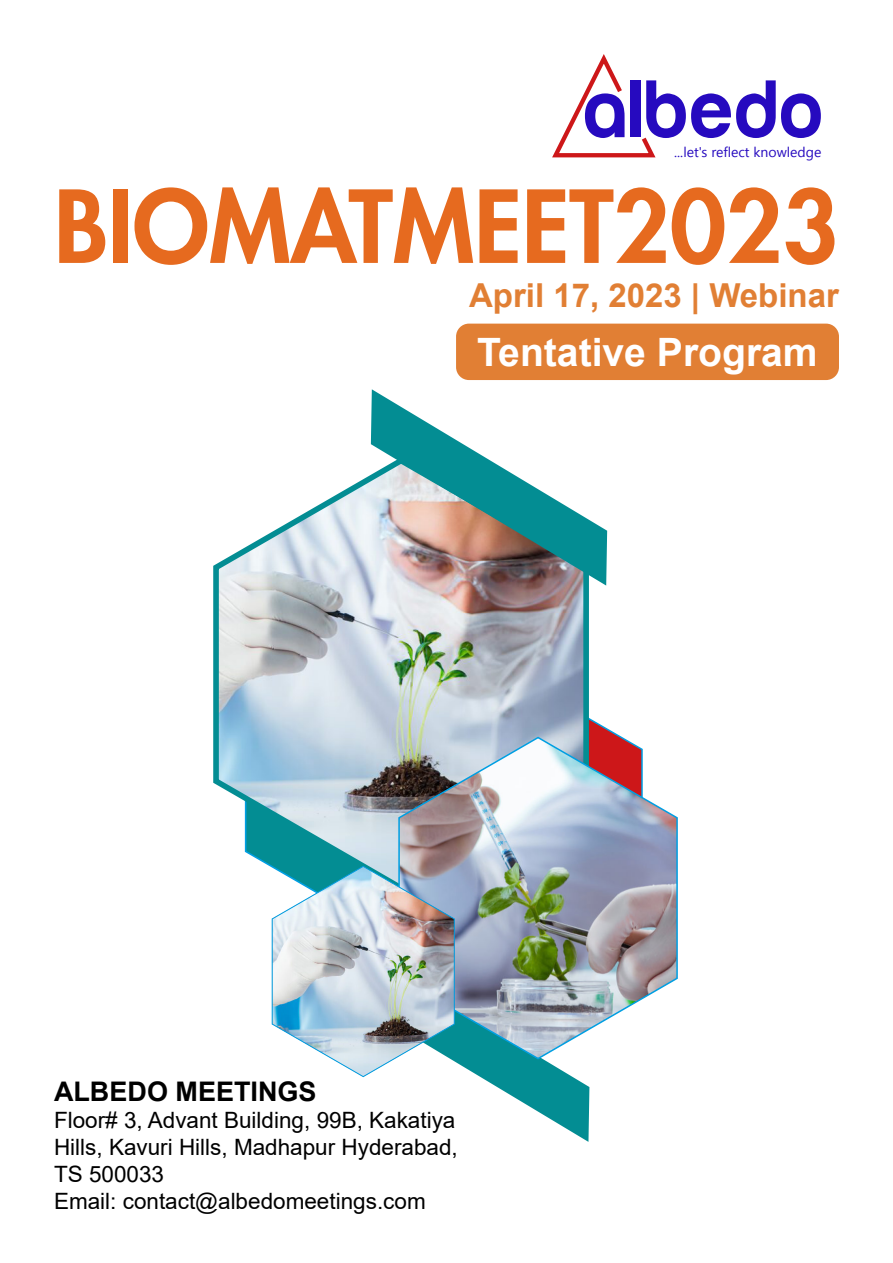
<style>
.page{position:relative;width:893px;height:1263px;background:#fff}
.page>*{position:absolute;margin:0;border:0;box-sizing:border-box;transform-origin:0 0}
.t1{font:800 97.5px "Futura";color:#e66a1f}
.t2{font:500 84.15px "Run";color:#260abf}
.t3{font:700 39.15px "Arial";color:#fff}
.t4{font:700 33px "Arial";color:#e17f34}
.t5{font:700 27px "Arial";color:#000}
.t6{font:22.5px/27px "Arial";color:#000}
.t7{font:13.95px "Segoe UI Emoji";color:#260abf}
</style>
<div class="page">
<svg style="left:456px;top:1060px;width:133px;height:82px"></svg>
<img style="left:213px;top:474px;width:381px;height:393px">
<img style="left:398px;top:736px;width:280px;height:324px">
<img style="left:271px;top:865px;width:185px;height:213px">
<img style="left:371px;top:389px;width:236px;height:196px">
<div style="left:456px;top:324px;width:383px;height:56px;background:#e17f34;border-radius:13px"></div>
<svg style="left:552px;top:54px;width:104px;height:104px"></svg>
<h2 class="t2" style="left:582px;top:77px;width:242px">albedo</h2>
<p class="t7" style="left:683px;top:142px;width:26px">● ▼▲</p>
<p class="t7" style="left:728px;top:142px;width:64px">● ▼ ■□●</p>
<h1 class="t1" style="left:54px;top:165px;width:786px">BIOMATMEET2023</h1>
<h3 class="t4" style="left:469px;top:273px;width:371px">April 17, 2023 | Webinar</h3>
<h3 class="t3" style="left:477px;top:325px;width:342px">Tentative Program</h3>
<p class="t5" style="left:54px;top:1072px;width:264px">ALBEDO MEETINGS</p>
<p class="t6" style="left:54px;top:1106px;width:405px">Floor# 3, Advant Building, 99B, Kakatiya<br>Hills, Kavuri Hills, Madhapur Hyderabad,<br>TS 500033<br>Email: contact@albedomeetings.com</p>
</div>
